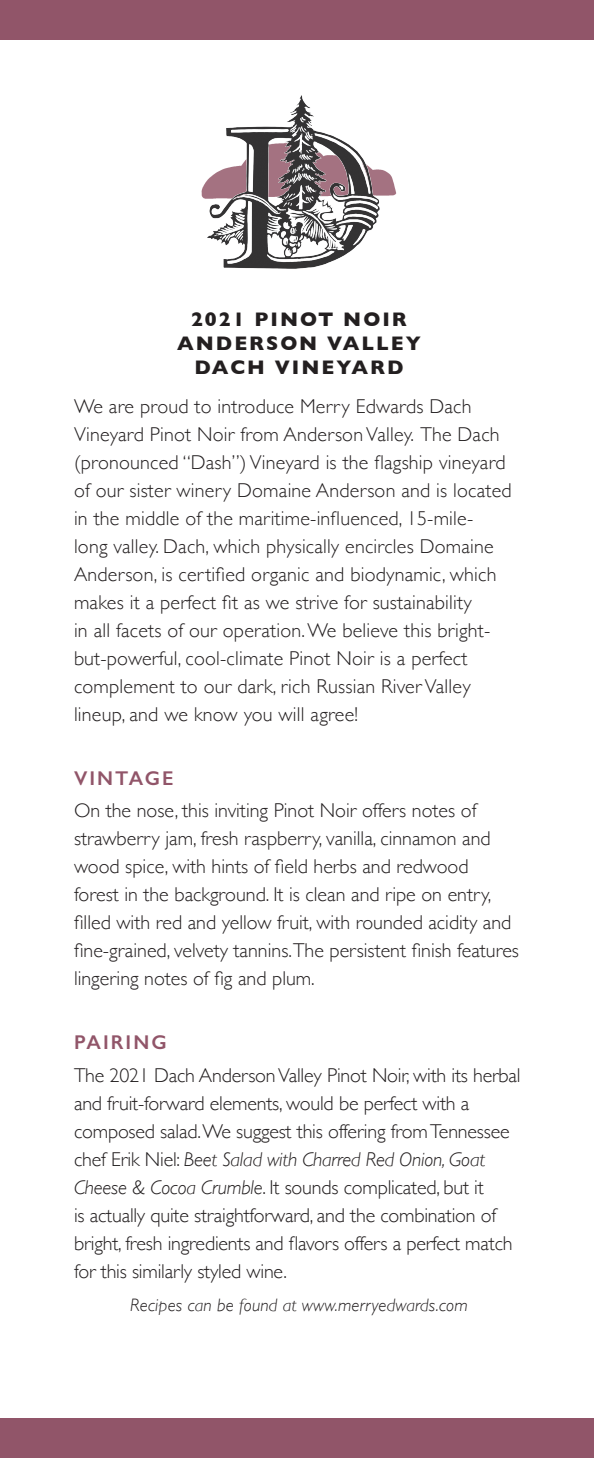
<style>
.page{position:relative;width:594px;height:1458px;background:#fff}
.page>*{position:absolute;margin:0;border:0;box-sizing:border-box;transform-origin:0 0}
.Body_Text{font:300 20px/28px "Gill Sans";color:#231f20}
.Heading{font:700 20px "Gill Sans";letter-spacing:.1em;color:#231f20}
.Subhead{font:600 20px "Gill Sans";letter-spacing:.1em;color:#915569}
.Body_Text-2{font:italic 300 18px "Gill Sans";letter-spacing:.01em;color:#231f20}
.s1{font-style:italic}
</style>
<div class="page">
<div style="left:0;top:0;width:594px;height:40px;background:#915569"></div>
<div style="left:0;top:1418px;width:594px;height:40px;background:#915569"></div>
<img style="left:201px;top:95px;width:195px;height:174px">
<p class="Heading" style="left:191px;top:303px;width:217px">2021 PINOT NOIR</p>
<p class="Heading" style="left:177px;top:327px;width:245px">ANDERSON VALLEY</p>
<p class="Heading" style="left:194px;top:351px;width:211px">DACH VINEYARD</p>
<p class="Body_Text" style="left:74px;top:392px;width:439px">We are proud to introduce Merry Edwards Dach Vineyard Pinot Noir from Anderson Valley. The Dach (pronounced “Dash”) Vineyard is the flagship vineyard of our sister winery Domaine Anderson and is located in the middle of the maritime-influenced, 15-mile-<br>long valley. Dach, which physically encircles Domaine Anderson, is certified organic and biodynamic, which makes it a perfect fit as we strive for sustainability<br>in all facets of our operation. We believe this bright&shy;but-powerful, cool-climate Pinot Noir is a perfect complement to our dark, rich Russian River Valley lineup, and we know you will agree!</p>
<p class="Subhead" style="left:74px;top:766px;width:101px">VINTAGE</p>
<p class="Body_Text" style="left:74px;top:796px;width:447px">On the nose, this inviting Pinot Noir offers notes of strawberry jam, fresh raspberry, vanilla, cinnamon and wood spice, with hints of field herbs and redwood<br>forest in the background. It is clean and ripe on entry, filled with red and yellow fruit, with rounded acidity and fine-grained, velvety tannins.The persistent finish features lingering notes of fig and plum.</p>
<p class="Subhead" style="left:74px;top:1031px;width:94px">PAIRING</p>
<p class="Body_Text" style="left:74px;top:1060px;width:448px">The 2021 Dach Anderson Valley Pinot Noir, with its herbal and fruit-forward elements, would be perfect with a composed salad. We suggest this offering from Tennessee chef Erik Niel: <span class="s1">Beet Salad with Charred Red Onion, Goat Cheese &amp; Cocoa Crumble</span>. It sounds complicated, but it<br>is actually quite straightforward, and the combination of bright, fresh ingredients and flavors offers a perfect match for this similarly styled wine.</p>
<p class="Body_Text-2" style="left:130px;top:1295px;width:339px">Recipes can be found at www.merryedwards.com</p>
</div>
